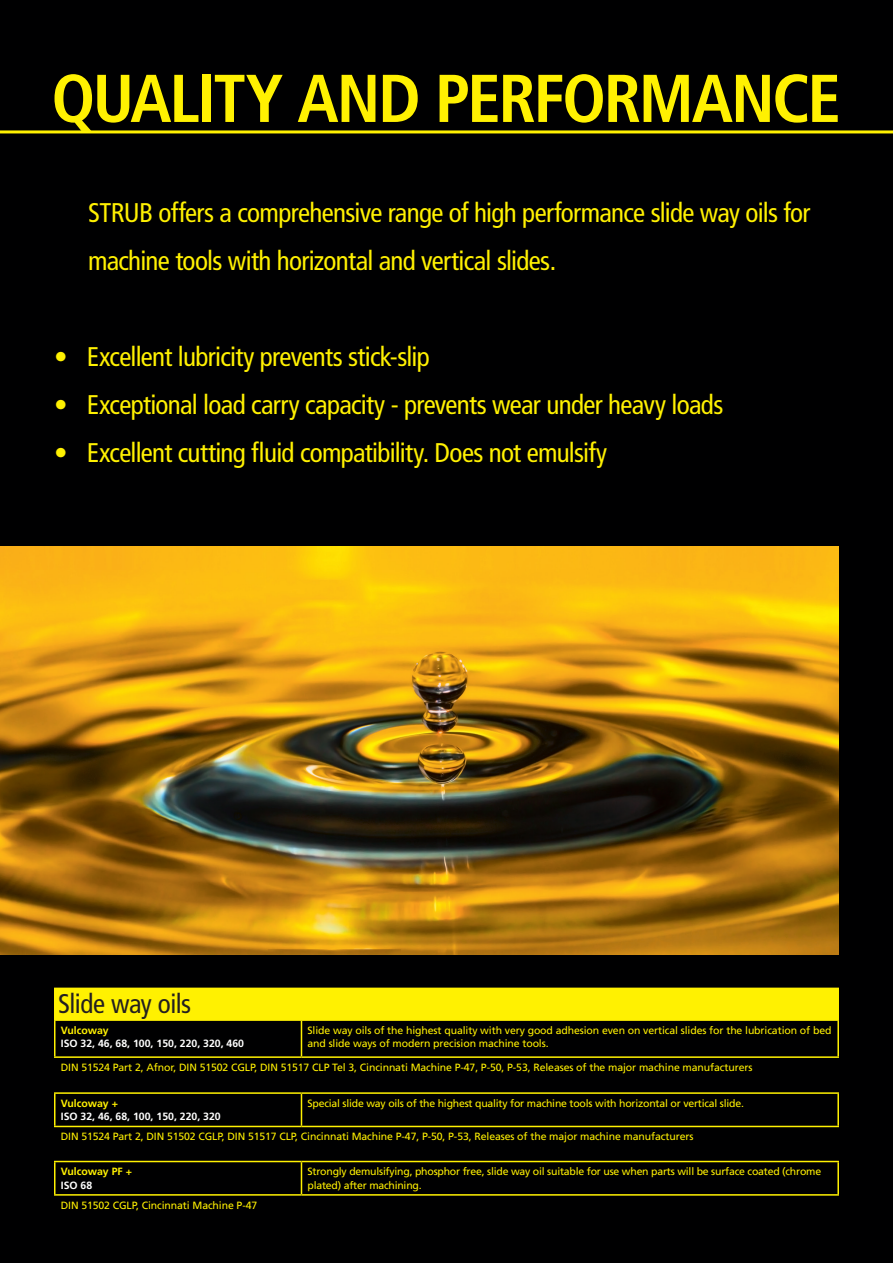
<style>
.page{position:relative;width:893px;height:1263px;background:#000001}
.page>*{position:absolute;margin:0;border:0;box-sizing:border-box;transform-origin:0 0}
.t1{font:700 condensed 67.5px "Frutiger LT Com";letter-spacing:-.035em;color:#fff101}
.t2{font:condensed 27px/48px "Frutiger LT Com";letter-spacing:-.025em;color:#fff101}
.t3{font:condensed 27px "Frutiger LT Com";letter-spacing:-.02em;color:#231f20}
.t4{font:10.5px/13.5px "Frutiger LT Com";letter-spacing:-.01em;color:#fff101}
.t5{font:700 10.5px "Frutiger LT Com";color:#fff}
.t6{font:700 10.5px "Frutiger LT Com";color:#fff101}
</style>
<div class="page">
<hr style="left:0;top:130px;width:893px;height:3px;background:#fff101">
<img style="left:0;top:546px;width:839px;height:408px">
<div style="left:54px;top:987px;width:785px;height:33px;background:#fff101"></div>
<hr style="left:301px;top:1021px;width:1px;height:35px;background:#fff101">
<hr style="left:54px;top:1019px;width:247px;height:2px;background:#fff101">
<hr style="left:54px;top:1021px;width:2px;height:35px;background:#fff101">
<hr style="left:301px;top:1019px;width:538px;height:2px;background:#fff101">
<hr style="left:837px;top:1021px;width:2px;height:35px;background:#fff101">
<hr style="left:54px;top:1056px;width:247px;height:2px;background:#fff101">
<hr style="left:301px;top:1056px;width:538px;height:2px;background:#fff101">
<hr style="left:301px;top:1094px;width:1px;height:32px;background:#fff101">
<hr style="left:54px;top:1092px;width:247px;height:2px;background:#fff101">
<hr style="left:54px;top:1094px;width:2px;height:32px;background:#fff101">
<hr style="left:301px;top:1092px;width:538px;height:2px;background:#fff101">
<hr style="left:837px;top:1094px;width:2px;height:32px;background:#fff101">
<hr style="left:54px;top:1126px;width:247px;height:1px;background:#fff101">
<hr style="left:301px;top:1126px;width:538px;height:1px;background:#fff101">
<hr style="left:301px;top:1162px;width:1px;height:32px;background:#fff101">
<hr style="left:54px;top:1161px;width:247px;height:1px;background:#fff101">
<hr style="left:54px;top:1162px;width:2px;height:32px;background:#fff101">
<hr style="left:301px;top:1161px;width:538px;height:1px;background:#fff101">
<hr style="left:837px;top:1162px;width:2px;height:32px;background:#fff101">
<hr style="left:54px;top:1194px;width:247px;height:1px;background:#fff101">
<hr style="left:301px;top:1194px;width:538px;height:1px;background:#fff101">
<h1 class="t1" style="left:51px;top:58px;width:791px">QUALITY AND PERFORMANCE</h1>
<h2 class="t2" style="left:88px;top:189px;width:724px">STRUB offers a comprehensive range of high performance slide way oils for machine tools with horizontal and vertical slides.</h2>
<h2 class="t2" style="left:54px;top:333px;width:377px">• Excellent lubricity prevents stick-slip</h2>
<h2 class="t2" style="left:54px;top:381px;width:671px">• Exceptional load carry capacity - prevents wear under heavy loads</h2>
<h2 class="t2" style="left:54px;top:429px;width:555px">• Excellent cutting fluid compatibility. Does not emulsify</h2>
<h2 class="t3" style="left:58px;top:988px;width:134px">Slide way oils</h2>
<p class="t6" style="left:61px;top:1024px;width:50px">Vulcoway</p>
<p class="t5" style="left:61px;top:1037px;width:185px">ISO 32, 46, 68, 100, 150, 220, 320, 460</p>
<p class="t4" style="left:307px;top:1023px;width:525px">Slide way oils of the highest quality with very good adhesion even on vertical slides for the lubrication of bed and slide ways of modern precision machine tools.</p>
<p class="t4" style="left:61px;top:1061px;width:693px">DIN 51524 Part 2, Afnor, DIN 51502 CGLP, DIN 51517 CLP Tel 3, Cincinnati Machine P-47, P-50, P-53, Releases of the major machine manufacturers</p>
<p class="t6" style="left:61px;top:1097px;width:59px">Vulcoway +</p>
<p class="t5" style="left:61px;top:1111px;width:161px">ISO 32, 46, 68, 100, 150, 220, 320</p>
<p class="t4" style="left:307px;top:1096px;width:438px">Special slide way oils of the highest quality for machine tools with horizontal or vertical slide.</p>
<p class="t4" style="left:61px;top:1130px;width:634px">DIN 51524 Part 2, DIN 51502 CGLP, DIN 51517 CLP, Cincinnati Machine P-47, P-50, P-53, Releases of the major machine manufacturers</p>
<p class="t6" style="left:61px;top:1165px;width:73px">Vulcoway PF +</p>
<p class="t5" style="left:61px;top:1179px;width:33px">ISO 68</p>
<p class="t4" style="left:307px;top:1165px;width:515px">Strongly demulsifying, phosphor free, slide way oil suitable for use when parts will be surface coated (chrome plated) after machining.</p>
<p class="t4" style="left:61px;top:1198px;width:198px">DIN 51502 CGLP, Cincinnati Machine P-47</p>
</div>
